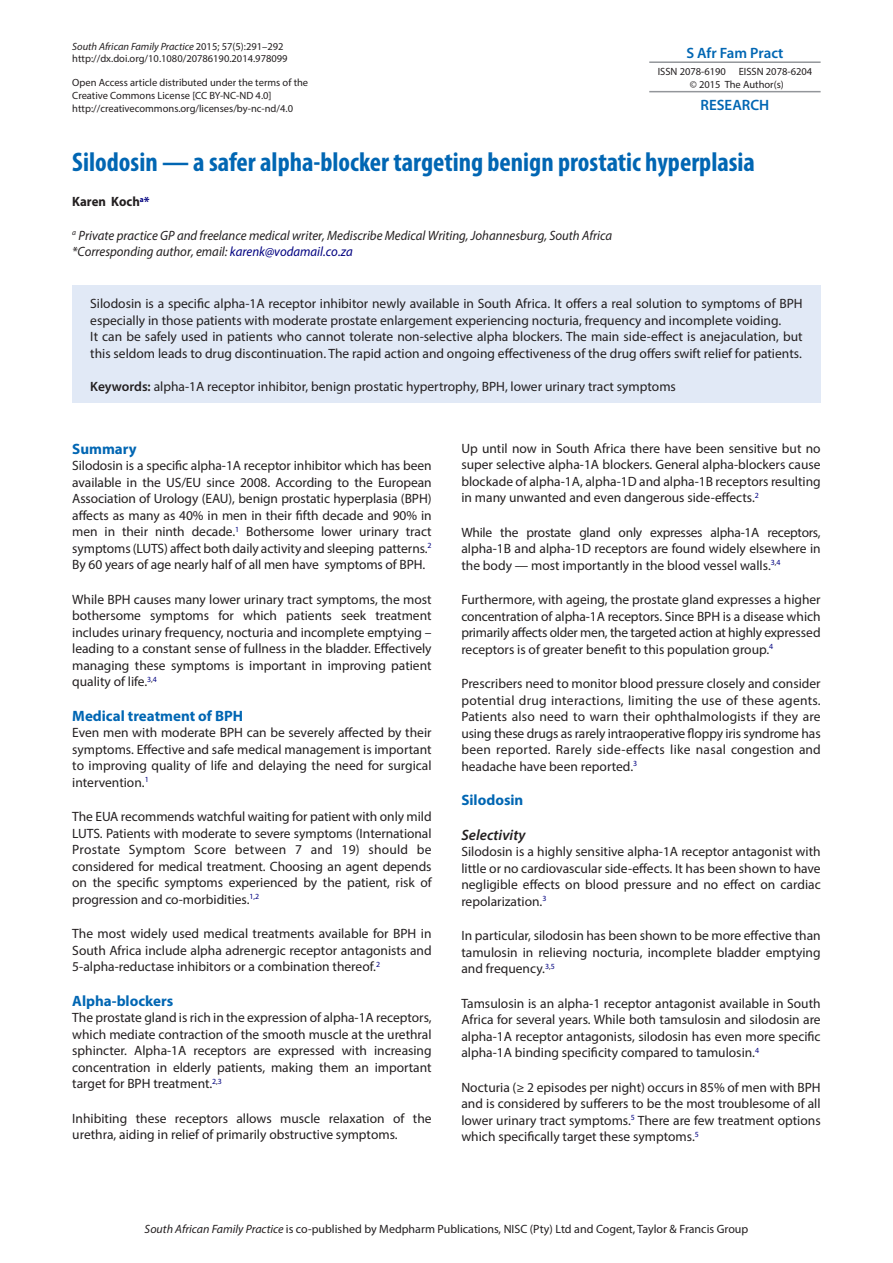
<style>
.page{position:relative;width:893px;height:1263px;background:#fff}
.page>*{position:absolute;margin:0;border:0;box-sizing:border-box;transform-origin:0 0}
.t1{font:700 condensed 27px "Myriad Pro";color:#0166b3}
.t2{font:700 15px "Myriad Pro";color:#0166b3}
.t3{font:600 15px "Myriad Pro";color:#0166b3}
.t4{font:italic 600 15px "Myriad Pro";color:#231f20}
.t5{font:13.5px/16.5px "Myriad Pro";color:#231f20;text-align:justify}
.t6{font:italic 13.5px/16.5px "Myriad Pro";color:#231f20;scale:.95 1}
.t7{font:700 13.5px "Myriad Pro";color:#231f20;scale:.95 1}
.t8{font:12px "Myriad Pro";color:#231f20}
.t9{font:10.5px/12.6px "Myriad Pro";color:#231f20}
.s1{font-style:italic}
.s2{color:#000080}
.s3{font-weight:600}
</style>
<div class="page">
<hr style="left:649px;top:61px;width:172px;height:2px;background:#93969a">
<hr style="left:649px;top:91px;width:172px;height:1px;background:#93969a">
<div style="left:72px;top:286px;width:749px;height:117px;background:#e1e9f6"></div>
<p class="t9" style="left:72px;top:40px;width:217px"><span class="s1">South African Family Practice</span> 2015; 57(5):291–292 http://dx.doi.org/10.1080/20786190.2014.978099</p>
<p class="t9" style="left:72px;top:76px;width:237px">Open Access article distributed under the terms of the<br>Creative Commons License [CC BY-NC-ND 4.0] http://creativecommons.org/licenses/by-nc-nd/4.0</p>
<h1 class="t1" style="left:72px;top:145px;width:684px">Silodosin — a safer alpha-blocker targeting benign prostatic hyperplasia</h1>
<p class="t7" style="left:72px;top:193px;width:83px">Karen Koch<sup>a</sup><span class="s2">*</span></p>
<p class="t6" style="left:72px;top:226px;width:570px"><sup>a</sup> Private practice GP and freelance medical writer, Mediscribe Medical Writing, Johannesburg, South Africa *Corresponding author, email: <span class="s2">karenk@vodamail.co.za</span></p>
<p class="t5" style="left:90px;top:295px;width:714px;text-align:left">Silodosin is a specific alpha-1A receptor inhibitor newly available in South Africa. It offers a real solution to symptoms of BPH especially in those patients with moderate prostate enlargement experiencing nocturia, frequency and incomplete voiding.<br>It can be safely used in patients who cannot tolerate non-selective alpha blockers. The main side-effect is anejaculation, but this seldom leads to drug discontinuation. The rapid action and ongoing effectiveness of the drug offers swift relief for patients.</p>
<p class="t5" style="left:90px;top:377px;width:587px"><span class="s3">Keywords:</span> alpha-1A receptor inhibitor, benign prostatic hypertrophy, BPH, lower urinary tract symptoms</p>
<p class="t3" style="left:686px;top:43px;width:99px">S Afr Fam Pract</p>
<p class="t9" style="left:658px;top:65px;width:156px;text-align:center">ISSN 2078-6190 EISSN 2078-6204 © 2015 The Author(s)</p>
<p class="t3" style="left:701px;top:95px;width:70px">RESEARCH</p>
<p class="t2" style="left:72px;top:439px;width:66px">Summary</p>
<p class="t5" style="left:72px;top:457px;width:361px">Silodosin is a specific alpha-1A receptor inhibitor which has been available in the US/EU since 2008. According to the European Association of Urology (EAU), benign prostatic hyperplasia (BPH) affects as many as 40% in men in their fifth decade and 90% in men in their ninth decade.<sup>1</sup> Bothersome lower urinary tract symptoms (LUTS) affect both daily activity and sleeping patterns.<sup>2<br></sup>By 60 years of age nearly half of all men have symptoms of BPH.</p>
<p class="t5" style="left:72px;top:591px;width:361px">While BPH causes many lower urinary tract symptoms, the most bothersome symptoms for which patients seek treatment includes urinary frequency, nocturia and incomplete emptying – leading to a constant sense of fullness in the bladder. Effectively managing these symptoms is important in improving patient quality of life.<sup>3</sup><sup>,</sup><sup>4</sup></p>
<p class="t2" style="left:72px;top:706px;width:172px">Medical treatment of BPH</p>
<p class="t5" style="left:72px;top:724px;width:361px">Even men with moderate BPH can be severely affected by their symptoms. Effective and safe medical management is important to improving quality of life and delaying the need for surgical intervention.<sup>1</sup></p>
<p class="t5" style="left:72px;top:808px;width:361px">The EUA recommends watchful waiting for patient with only mild LUTS. Patients with moderate to severe symptoms (International Prostate Symptom Score between 7 and 19) should be considered for medical treatment. Choosing an agent depends on the specific symptoms experienced by the patient, risk of progression and co-morbidities.<sup>1,2</sup></p>
<p class="t5" style="left:72px;top:925px;width:361px">The most widely used medical treatments available for BPH in South Africa include alpha adrenergic receptor antagonists and 5-alpha-reductase inhibitors or a combination thereof.<sup>2</sup></p>
<p class="t2" style="left:72px;top:991px;width:102px">Alpha-blockers</p>
<p class="t5" style="left:72px;top:1009px;width:361px">The prostate gland is rich in the expression of alpha-1A receptors, which mediate contraction of the smooth muscle at the urethral sphincter. Alpha-1A receptors are expressed with increasing concentration in elderly patients, making them an important target for BPH treatment.<sup>2</sup><sup>,</sup><sup>3</sup></p>
<p class="t5" style="left:72px;top:1110px;width:361px">Inhibiting these receptors allows muscle relaxation of the urethra, aiding in relief of primarily obstructive symptoms.</p>
<p class="t5" style="left:461px;top:440px;width:361px">Up until now in South Africa there have been sensitive but no super selective alpha-1A blockers. General alpha-blockers cause blockade of alpha-1A, alpha-1D and alpha-1B receptors resulting in many unwanted and even dangerous side-effects.<sup>2</sup></p>
<p class="t5" style="left:461px;top:524px;width:361px">While the prostate gland only expresses alpha-1A receptors, alpha-1B and alpha-1D receptors are found widely elsewhere in the body — most importantly in the blood vessel walls.<sup>3</sup><sup>,</sup><sup>4</sup></p>
<p class="t5" style="left:461px;top:591px;width:361px">Furthermore, with ageing, the prostate gland expresses a higher concentration of alpha-1A receptors. Since BPH is a disease which primarily affects older men, the targeted action at highly expressed receptors is of greater benefit to this population group.<sup>4</sup></p>
<p class="t5" style="left:461px;top:675px;width:361px">Prescribers need to monitor blood pressure closely and consider potential drug interactions, limiting the use of these agents.<br>Patients also need to warn their ophthalmologists if they are using these drugs as rarely intraoperative floppy iris syndrome has been reported. Rarely side-effects like nasal congestion and headache have been reported.<sup>3</sup></p>
<p class="t2" style="left:461px;top:790px;width:64px">Silodosin</p>
<p class="t4" style="left:461px;top:825px;width:66px">Selectivity</p>
<p class="t5" style="left:461px;top:843px;width:361px">Silodosin is a highly sensitive alpha-1A receptor antagonist with little or no cardiovascular side-effects. It has been shown to have negligible effects on blood pressure and no effect on cardiac repolarization.<sup>3</sup></p>
<p class="t5" style="left:461px;top:927px;width:361px">In particular, silodosin has been shown to be more effective than tamulosin in relieving nocturia, incomplete bladder emptying and frequency.<sup>3</sup><sup>,</sup><sup>5</sup></p>
<p class="t5" style="left:461px;top:995px;width:361px">Tamsulosin is an alpha-1 receptor antagonist available in South Africa for several years. While both tamsulosin and silodosin are alpha-1A receptor antagonists, silodosin has even more specific alpha-1A binding specificity compared to tamulosin.<sup>4</sup></p>
<p class="t5" style="left:461px;top:1079px;width:361px">Nocturia (≥ 2 episodes per night) occurs in 85% of men with BPH and is considered by sufferers to be the most troublesome of all lower urinary tract symptoms.<sup>5</sup> There are few treatment options which specifically target these symptoms.<sup>5</sup></p>
<p class="t8" style="left:145px;top:1221px;width:605px"><span class="s1">South African Family Practice</span> is co-published by Medpharm Publications, NISC (Pty) Ltd and Cogent, Taylor &amp; Francis Group</p>
</div>
